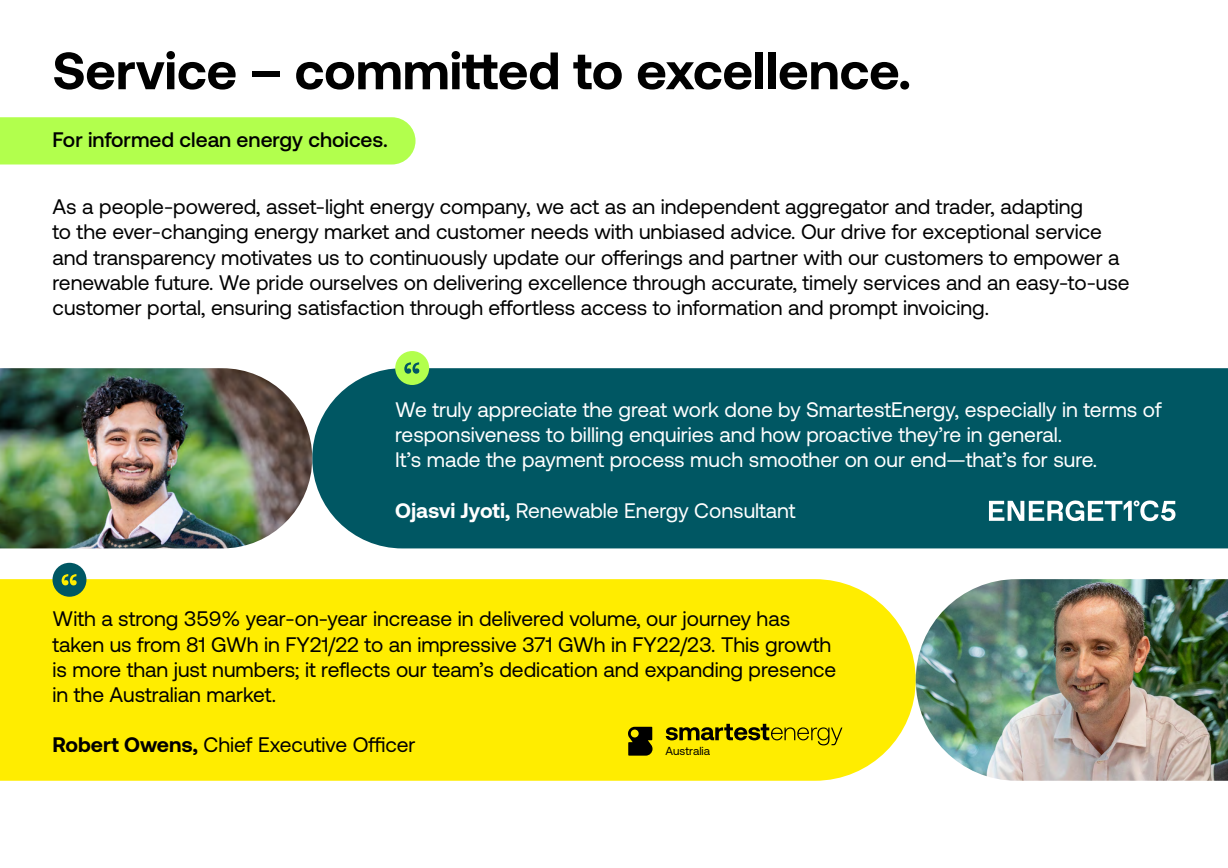
<style>
.page{position:relative;width:1228px;height:868px;background:#fff}
.page>*{position:absolute;margin:0;border:0;box-sizing:border-box;transform-origin:0 0}
.t1{font:700 52.5px "Aeonik";color:#000}
.t2{font:21px/25.2px "Aeonik";color:#000}
.t3{font:21px/25.2px "Aeonik";color:#fff}
.t4{font:500 21px "Aeonik";color:#000}
.t5{font:11.65px "Aeonik";color:#000}
.s1{font-weight:700}
</style>
<div class="page">
<div style="left:0;top:117px;width:415px;height:47px;background:#b2ff4d"></div>
<div style="left:0;top:579px;width:916px;height:202px;background:#ffed00"></div>
<div style="left:52px;top:563px;width:34px;height:34px;background:#005763;border-radius:50%"></div>
<svg style="left:62px;top:574px;width:15px;height:11px"></svg>
<div style="left:312px;top:368px;width:916px;height:180px;background:#005763"></div>
<img style="left:916px;top:579px;width:312px;height:202px">
<svg style="left:628px;top:727px;width:24px;height:29px"></svg>
<svg style="left:666px;top:724px;width:176px;height:21px;background:#b5a800"></svg>
<div style="left:395px;top:351px;width:34px;height:34px;background:#b2ff4d;border-radius:50%"></div>
<svg style="left:404px;top:362px;width:15px;height:12px"></svg>
<img style="left:0;top:368px;width:312px;height:180px">
<svg style="left:989px;top:500px;width:187px;height:22px"></svg>
<h1 class="t1" style="left:52px;top:41px;width:860px">Service – committed to excellence.</h1>
<p class="t4" style="left:52px;top:128px;width:337px">For informed clean energy choices.</p>
<p class="t2" style="left:52px;top:194px;width:1079px">As a people-powered, asset-light energy company, we act as an independent aggregator and trader, adapting<br>to the ever-changing energy market and customer needs with unbiased advice. Our drive for exceptional service and transparency motivates us to continuously update our offerings and partner with our customers to empower a renewable future. We pride ourselves on delivering excellence through accurate, timely services and an easy-to-use customer portal, ensuring satisfaction through effortless access to information and prompt invoicing.</p>
<p class="t3" style="left:395px;top:397px;width:768px">We truly appreciate the great work done by SmartestEnergy, especially in terms of responsiveness to billing enquiries and how proactive they’re in general.<br>It’s made the payment process much smoother on our end—that’s for sure.</p>
<p class="t3" style="left:395px;top:498px;width:401px"><span class="s1">Ojasvi Jyoti,</span> Renewable Energy Consultant</p>
<p class="t2" style="left:52px;top:607px;width:785px">With a strong 359% year-on-year increase in delivered volume, our journey has taken us from 81 GWh in FY21/22 to an impressive 371 GWh in FY22/23. This growth is more than just numbers; it reflects our team’s dedication and expanding presence in the Australian market.</p>
<p class="t2" style="left:52px;top:733px;width:365px"><span class="s1">Robert Owens,</span> Chief Executive Officer</p>
<p class="t5" style="left:666px;top:744px;width:46px">Australia</p>
</div>
